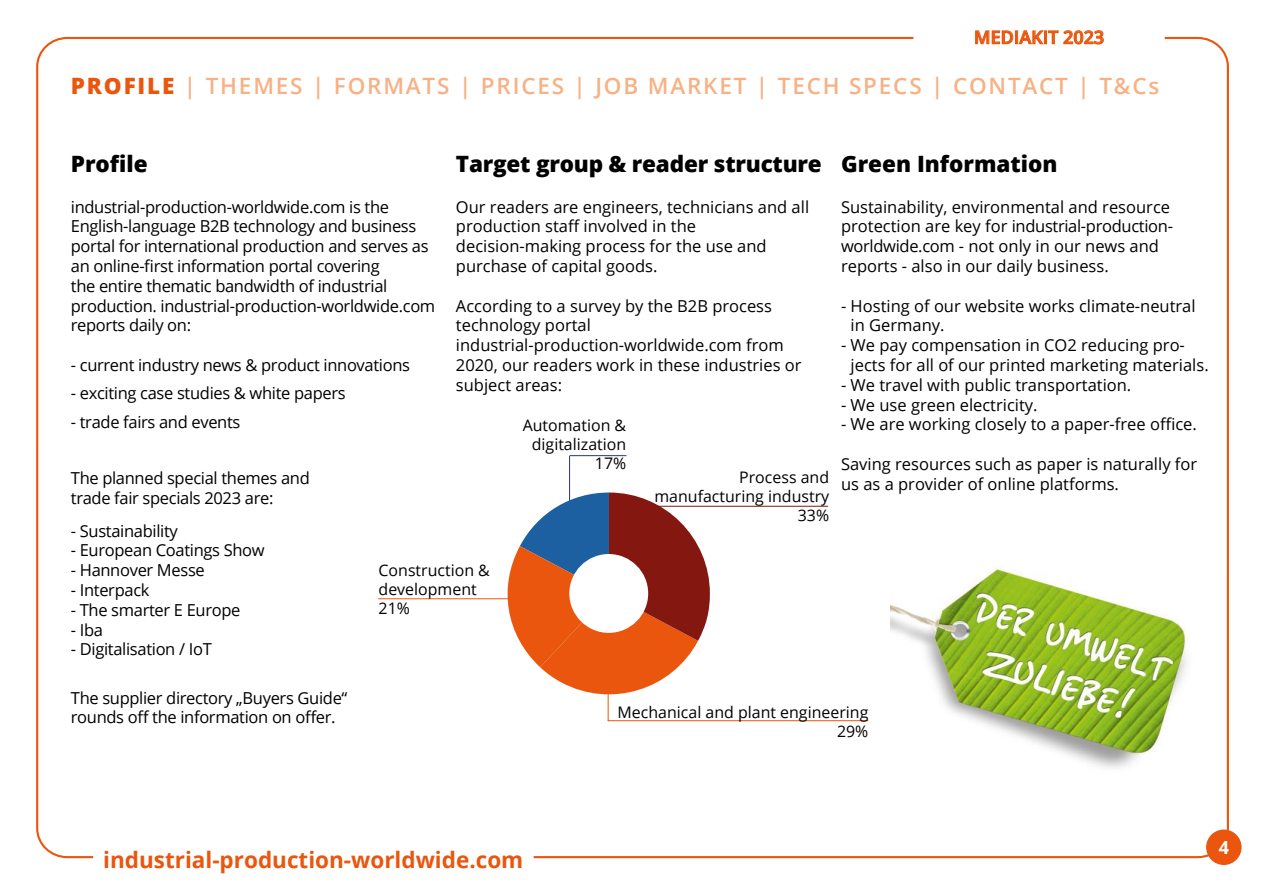
<style>
.page{position:relative;width:1263px;height:893px;background:#fff}
.page>*{position:absolute;margin:0;border:0;box-sizing:border-box;transform-origin:0 0}
.t1{font:600 22.5px "Open Sans";letter-spacing:.08em;color:#f7b184}
.t2{font:800 22.5px "Open Sans";letter-spacing:-.01em;color:#000}
.t3{font:700 22.5px "Open Sans";color:#ea560d}
.t4{font:600 18px "Open Sans";color:#ea560d}
.t5{font:700 18px "Open Sans";color:#fff}
.t6{font:16.5px/19.8px "Open Sans";color:#000}
.t7{font:16.5px/19.8px "Open Sans";letter-spacing:-.02em;color:#000}
.t8{font:15.9px/19px "Open Sans";color:#000;text-align:right}
.s1{font-weight:800;color:#ea560d}
</style>
<div class="page">
<hr style="left:378px;top:598px;width:137px;height:1px;background:#ea560d">
<hr style="left:608px;top:720px;width:260px;height:1px;background:#ea560d">
<hr style="left:569px;top:455px;width:57px;height:1px;background:#283583">
<hr style="left:569px;top:456px;width:1px;height:49px;background:#283583">
<hr style="left:656px;top:506px;width:172px;height:1px;background:#841811">
<hr style="left:608px;top:683px;width:1px;height:38px;background:#ea560d">
<svg style="left:913px;top:30px;width:252px;height:15px"></svg>
<div style="left:1206px;top:829px;width:35px;height:36px;background:#ea560d;border-radius:50%"></div>
<svg style="left:498px;top:492px;width:212px;height:217px"></svg>
<div style="left:569px;top:554px;width:79px;height:79px;background:#fff;border-radius:50%"></div>
<img style="left:890px;top:568px;width:298px;height:200px">
<p class="t4" style="left:974px;top:25px;width:132px">MEDIAKIT 2023</p>
<h1 class="t1" style="left:71px;top:70px;width:1090px"><span class="s1">PROFILE</span> | THEMES | FORMATS | PRICES | JOB MARKET | TECH SPECS | CONTACT | T&amp;Cs</h1>
<h1 class="t2" style="left:71px;top:146px;width:78px">Profile</h1>
<p class="t7" style="left:71px;top:196px;width:366px">industrial-production-worldwide.com is the English-language B2B technology and business portal for international production and serves as an online-first information portal covering<br>the entire thematic bandwidth of industrial production. industrial-production-worldwide.com reports daily on:</p>
<p class="t7" style="left:71px;top:355px;width:341px">- current industry news &amp; product innovations</p>
<p class="t7" style="left:71px;top:383px;width:276px">- exciting case studies &amp; white papers</p>
<p class="t7" style="left:71px;top:411px;width:171px">- trade fairs and events</p>
<h1 class="t2" style="left:841px;top:146px;width:218px">Green Information</h1>
<p class="t6" style="left:841px;top:196px;width:333px">Sustainability, environmental and resource protection are key for industrial-production&shy;worldwide.com - not only in our news and reports - also in our daily business.</p>
<p class="t6" style="left:851px;top:295px;width:346px;text-indent:-10px">- Hosting of our website works climate-neutral in Germany.</p>
<p class="t6" style="left:851px;top:335px;width:360px;text-indent:-10px">- We pay compensation in CO2 reducing pro&shy;jects for all of our printed marketing materials.</p>
<p class="t6" style="left:841px;top:375px;width:292px">- We travel with public transportation.</p>
<p class="t6" style="left:841px;top:394px;width:198px">- We use green electricity.</p>
<p class="t6" style="left:841px;top:414px;width:357px">- We are working closely to a paper-free office.</p>
<p class="t6" style="left:841px;top:454px;width:358px">Saving resources such as paper is naturally for us as a provider of online platforms.</p>
<h1 class="t2" style="left:456px;top:146px;width:367px">Target group &amp; reader structure</h1>
<p class="t6" style="left:456px;top:196px;width:355px">Our readers are engineers, technicians and all production staff involved in the decision-making process for the use and purchase of capital goods.</p>
<p class="t6" style="left:456px;top:295px;width:347px">According to a survey by the B2B process technology portal industrial-production-worldwide.com from<br>2020, our readers work in these industries or subject areas:</p>
<p class="t8" style="left:523px;top:415px;width:105px">Automation &amp; digitalization<br>17%</p>
<p class="t8" style="left:654px;top:467px;width:176px">Process and manufacturing industry<br>33%</p>
<p class="t7" style="left:71px;top:468px;width:240px">The planned special themes and trade fair specials 2023 are:</p>
<p class="t7" style="left:71px;top:520px;width:108px">- Sustainability</p>
<p class="t7" style="left:71px;top:540px;width:195px">- European Coatings Show</p>
<p class="t7" style="left:71px;top:560px;width:135px">- Hannover Messe</p>
<p class="t7" style="left:71px;top:580px;width:80px">- Interpack</p>
<p class="t7" style="left:71px;top:599px;width:171px">- The smarter E Europe</p>
<p class="t6" style="left:71px;top:619px;width:34px">- Iba</p>
<p class="t7" style="left:71px;top:639px;width:142px">- Digitalisation / IoT</p>
<p class="t7" style="left:71px;top:687px;width:278px">The supplier directory „Buyers Guide“ rounds off the information on offer.</p>
<p class="t8" style="left:379px;top:560px;width:113px;text-align:left">Construction &amp; development<br>21%</p>
<p class="t8" style="left:618px;top:702px;width:252px">Mechanical and plant engineering<br>29%</p>
<h1 class="t3" style="left:103px;top:844px;width:422px">industrial-production-worldwide.com</h1>
<p class="t5" style="left:1219px;top:835px;width:12px">4</p>
</div>
